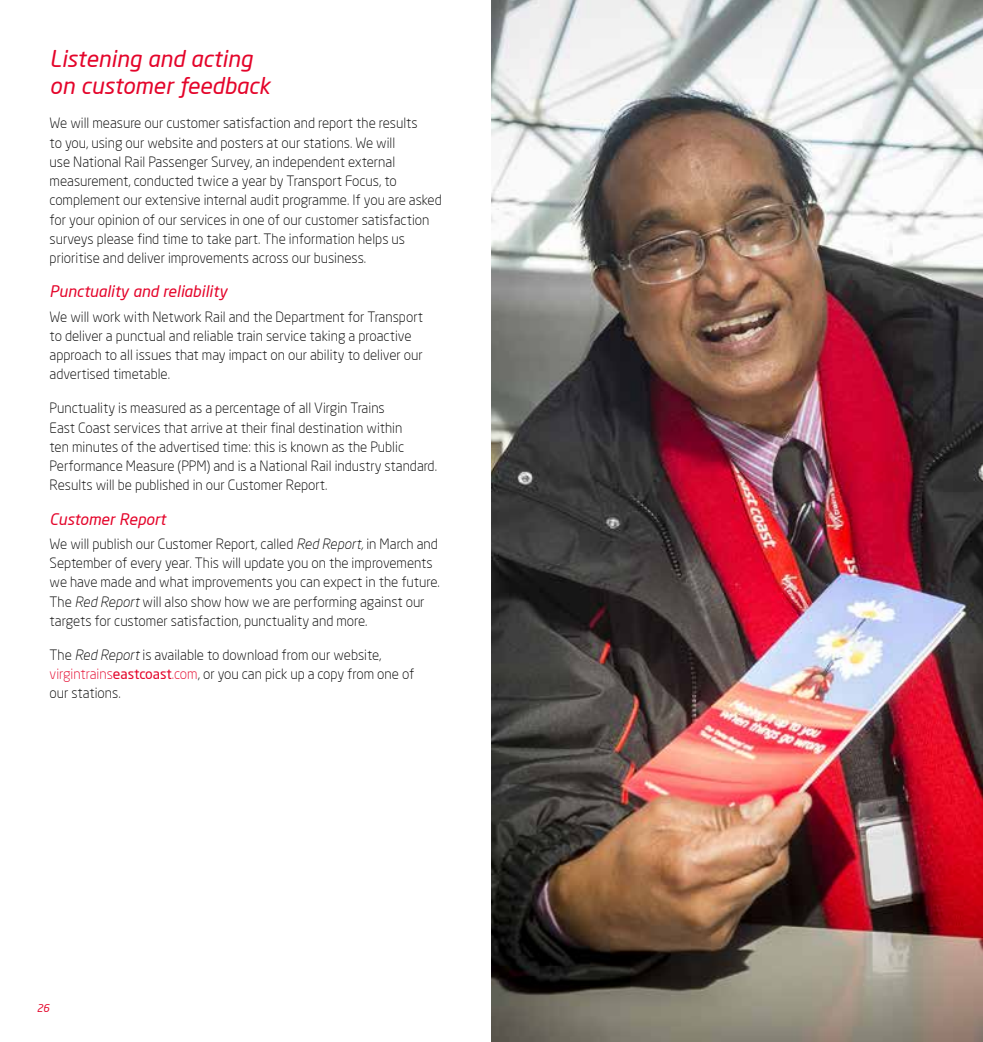
<style>
.page{position:relative;width:983px;height:1042px;background:#fff}
.page>*{position:absolute;margin:0;border:0;box-sizing:border-box;transform-origin:0 0}
.t1{font:italic 22.75px/27.3px "Neo Sans";color:#e4042a}
.t2{font:italic 15.75px "Neo Sans";color:#e4042a}
.t3{font:300 14px/19.2px "Neo Sans";color:#000}
.t4{font:italic 10.5px "Neo Sans";color:#e4042a}
.s1{font-style:italic}
.s2{color:#e4042a}
.s3{font-weight:400;color:#e4042a}
</style>
<div class="page">
<img style="left:491px;top:0;width:491px;height:1042px">
<h1 class="t1" style="left:50px;top:45px;width:222px">Listening and acting on customer feedback</h1>
<p class="t3" style="left:50px;top:114px;width:393px">We will measure our customer satisfaction and report the results<br>to you, using our website and posters at our stations. We will<br>use National Rail Passenger Survey, an independent external measurement, conducted twice a year by Transport Focus, to complement our extensive internal audit programme. If you are asked for your opinion of our services in one of our customer satisfaction surveys please find time to take part. The information helps us prioritise and deliver improvements across our business.</p>
<p class="t2" style="left:50px;top:282px;width:179px">Punctuality and reliability</p>
<p class="t3" style="left:50px;top:307px;width:375px">We will work with Network Rail and the Department for Transport to deliver a punctual and reliable train service taking a proactive approach to all issues that may impact on our ability to deliver our advertised timetable.</p>
<p class="t3" style="left:50px;top:398px;width:389px">Punctuality is measured as a percentage of all Virgin Trains<br>East Coast services that arrive at their final destination within<br>ten minutes of the advertised time: this is known as the Public Performance Measure (PPM) and is a National Rail industry standard.<br>Results will be published in our Customer Report.</p>
<p class="t2" style="left:50px;top:509px;width:118px">Customer Report</p>
<p class="t3" style="left:50px;top:534px;width:392px">We will publish our Customer Report, called <span class="s1">Red Report,</span> in March and September of every year. This will update you on the improvements we have made and what improvements you can expect in the future.<br>The <span class="s1">Red Report</span> will also show how we are performing against our targets for customer satisfaction, punctuality and more.</p>
<p class="t3" style="left:50px;top:645px;width:366px">The <span class="s1">Red Report</span> is available to download from our website, <span class="s2">virgintrains</span><span class="s3">eastcoast</span><span class="s2">.com</span>, or you can pick up a copy from one of our stations.</p>
<p class="t4" style="left:37px;top:1002px;width:14px">26</p>
</div>
